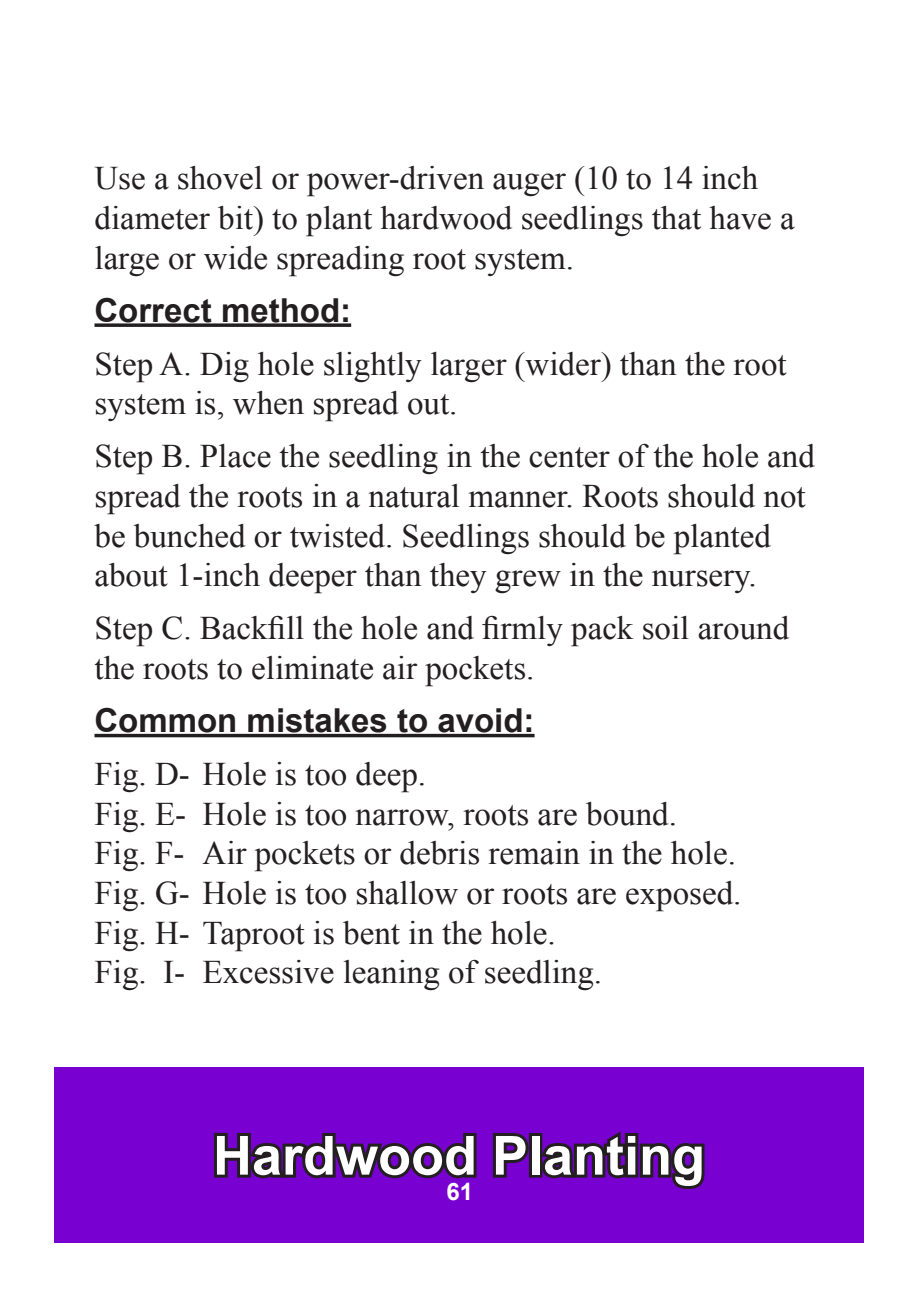
<style>
.page{position:relative;width:918px;height:1296px;background:#fff}
.page>*{position:absolute;margin:0;border:0;box-sizing:border-box;transform-origin:0 0}
.t1{font:700 54px "Arial";color:#fff}
.t2{font:33px/39.6px "Times New Roman";color:#231f20}
.t3{font:700 33px "Arial";color:#231f20}
.t4{font:700 24px "Arial";color:#fff}
</style>
<div class="page">
<div style="left:54px;top:1067px;width:810px;height:176px;background:#7800d1"></div>
<svg style="left:214px;top:1133px;width:263px;height:46px"></svg>
<svg style="left:492px;top:1131px;width:133px;height:48px"></svg>
<div style="left:625px;top:1133px;width:13px;height:13px;border:6px solid #231f20"></div>
<div style="left:625px;top:1144px;width:13px;height:34px;border:6px solid #231f20"></div>
<svg style="left:637px;top:1138px;width:68px;height:51px"></svg>
<svg style="left:94px;top:323px;width:257px;height:4px"></svg>
<hr style="left:94px;top:734px;width:441px;height:3px;background:#231f20">
<p class="t2" style="left:94px;top:158px;width:702px">Use a shovel or power-driven auger (10 to 14 inch diameter bit) to plant hardwood seedlings that have a large or wide spreading root system.</p>
<p class="t3" style="left:94px;top:288px;width:258px">Correct method:</p>
<p class="t2" style="left:94px;top:343px;width:694px">Step A. Dig hole slightly larger (wider) than the root system is, when spread out.</p>
<p class="t2" style="left:94px;top:436px;width:722px">Step B. Place the seedling in the center of the hole and spread the roots in a natural manner. Roots should not be bunched or twisted. Seedlings should be planted about 1-inch deeper than they grew in the nursery.</p>
<p class="t2" style="left:94px;top:608px;width:696px">Step C. Backfill the hole and firmly pack soil around the roots to eliminate air pockets.</p>
<p class="t3" style="left:94px;top:698px;width:442px">Common mistakes to avoid:</p>
<p class="t2" style="left:94px;top:754px;width:333px">Fig. D- Hole is too deep.</p>
<p class="t2" style="left:94px;top:793px;width:584px">Fig. E- Hole is too narrow, roots are bound.</p>
<p class="t2" style="left:94px;top:833px;width:643px">Fig. F- Air pockets or debris remain in the hole.</p>
<p class="t2" style="left:94px;top:873px;width:648px">Fig. G- Hole is too shallow or roots are exposed.</p>
<p class="t2" style="left:94px;top:912px;width:463px">Fig. H- Taproot is bent in the hole.</p>
<p class="t2" style="left:94px;top:952px;width:509px">Fig. I- Excessive leaning of seedling.</p>
<p class="t1" style="left:213px;top:1120px;width:494px">Hardwood Planting</p>
<p class="t4" style="left:446px;top:1175px;width:28px">61</p>
</div>
